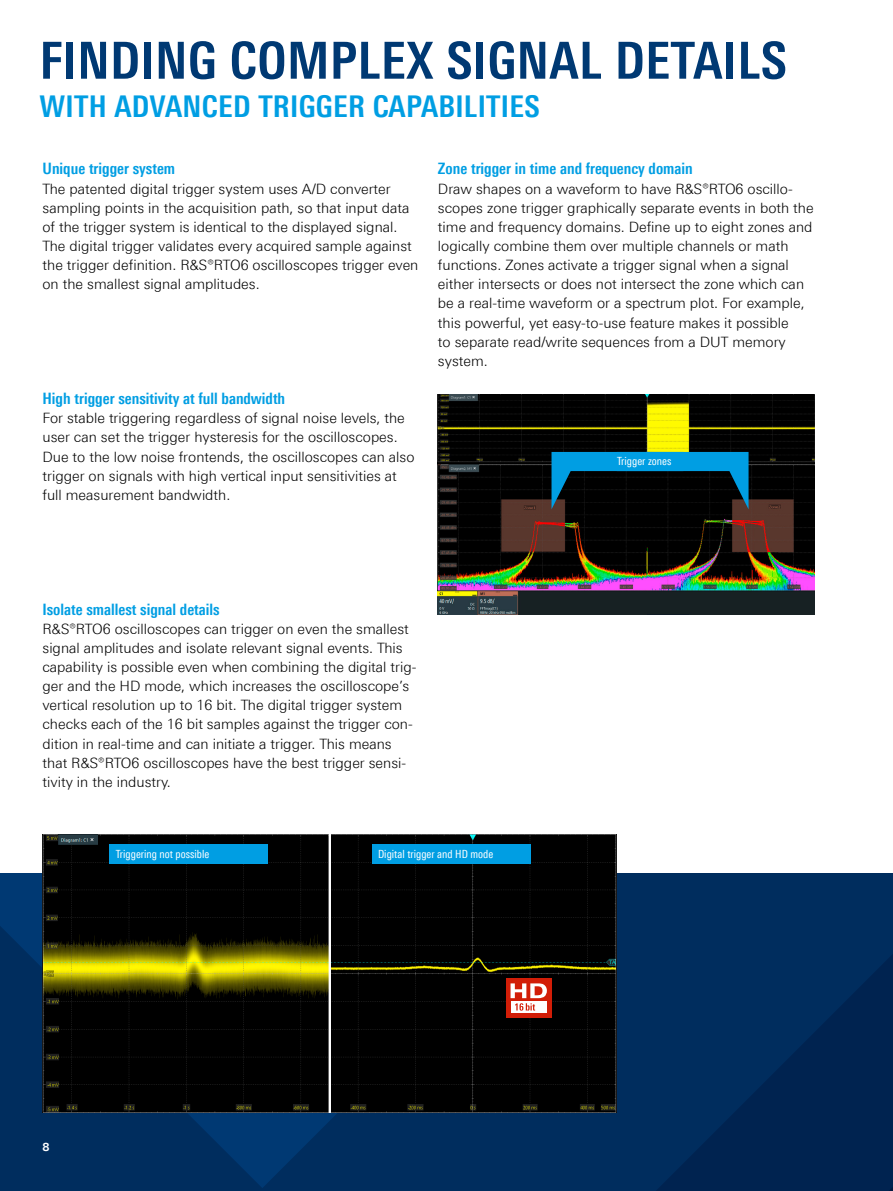
<style>
.page{position:relative;width:893px;height:1191px;background:#fff}
.page>*{position:absolute;margin:0;border:0;box-sizing:border-box;transform-origin:0 0}
.Seiten_Headline_34Pt_blau_IVZ{font:700 condensed 51px "Linotype Universfor RS";letter-spacing:.01em;color:#003973}
.Seiten_Headline_20Pt_cyan{font:700 condensed 30px "Linotype Universfor RS";letter-spacing:.01em;color:#009ee3}
.Absatzfett_cyan{font:700 condensed 15.75px "Linotype Universfor RS";color:#009ee3}
.Haupttext_ohne_Abstand{font:300 14.25px/19.2px "Linotype Universfor RS";color:#000}
.Grafiktext_ohne_Raster{font:condensed 11.25px "Linotype Universfor RS";color:#fff}
.t1{font:700 11.25px "Linotype Universfor RS";color:#fff}
</style>
<div class="page">
<svg style="left:0;top:873px;width:893px;height:318px;background:#002a59"></svg>
<svg style="left:0;top:873px;width:577px;height:315px;background:#002f60"></svg>
<img style="left:438px;top:394px;width:376px;height:220px">
<img style="left:43px;top:834px;width:574px;height:278px">
<div style="left:506px;top:978px;width:45px;height:40px;background:#d21d07"></div>
<svg style="left:511px;top:983px;width:36px;height:30px"></svg>
<svg style="left:551px;top:452px;width:197px;height:57px;background:#02405c"></svg>
<div style="left:109px;top:844px;width:159px;height:19px;background:#009ee3"></div>
<div style="left:372px;top:844px;width:158px;height:19px;background:#009ee3"></div>
<p class="Seiten_Headline_34Pt_blau_IVZ" style="left:40px;top:30px;width:749px">FINDING COMPLEX SIGNAL DETAILS</p>
<p class="Seiten_Headline_20Pt_cyan" style="left:40px;top:88px;width:502px">WITH ADVANCED TRIGGER CAPABILITIES</p>
<p class="Absatzfett_cyan" style="left:43px;top:159px;width:134px">Unique trigger system</p>
<p class="Haupttext_ohne_Abstand" style="left:43px;top:179px;width:377px">The patented digital trigger system uses A/D converter sampling points in the acquisition path, so that input data of the trigger system is identical to the displayed signal.<br>The digital trigger validates every acquired sample against the trigger definition. R&amp;S®RTO6 oscilloscopes trigger even on the smallest signal amplitudes.</p>
<p class="Absatzfett_cyan" style="left:43px;top:389px;width:244px">High trigger sensitivity at full bandwidth</p>
<p class="Haupttext_ohne_Abstand" style="left:43px;top:408px;width:373px">For stable triggering regardless of signal noise levels, the user can set the trigger hysteresis for the oscilloscopes.<br>Due to the low noise frontends, the oscilloscopes can also trigger on signals with high vertical input sensitivities at full measurement bandwidth.</p>
<p class="Absatzfett_cyan" style="left:438px;top:159px;width:256px">Zone trigger in time and frequency domain</p>
<p class="Haupttext_ohne_Abstand" style="left:438px;top:179px;width:377px">Draw shapes on a waveform to have R&amp;S®RTO6 oscillo&shy;scopes zone trigger graphically separate events in both the time and frequency domains. Define up to eight zones and logically combine them over multiple channels or math functions. Zones activate a trigger signal when a signal either intersects or does not intersect the zone which can be a real-time waveform or a spectrum plot. For example, this powerful, yet easy-to-use feature makes it possible<br>to separate read/write sequences from a DUT memory system.</p>
<p class="Grafiktext_ohne_Raster" style="left:617px;top:455px;width:56px">Trigger zones</p>
<p class="Absatzfett_cyan" style="left:43px;top:599px;width:179px">Isolate smallest signal details</p>
<p class="Haupttext_ohne_Abstand" style="left:43px;top:619px;width:375px">R&amp;S®RTO6 oscilloscopes can trigger on even the smallest signal amplitudes and isolate relevant signal events. This capability is possible even when combining the digital trig&shy;ger and the HD mode, which increases the oscilloscope’s vertical resolution up to 16 bit. The digital trigger system checks each of the 16 bit samples against the trigger con&shy;dition in real-time and can initiate a trigger. This means that R&amp;S®RTO6 oscilloscopes have the best trigger sensi&shy;tivity in the industry.</p>
<p class="Grafiktext_ohne_Raster" style="left:116px;top:847px;width:95px">Triggering not possible</p>
<p class="Grafiktext_ohne_Raster" style="left:378px;top:847px;width:117px">Digital trigger and HD mode</p>
<p class="t1" style="left:43px;top:1139px;width:9px">8</p>
</div>
